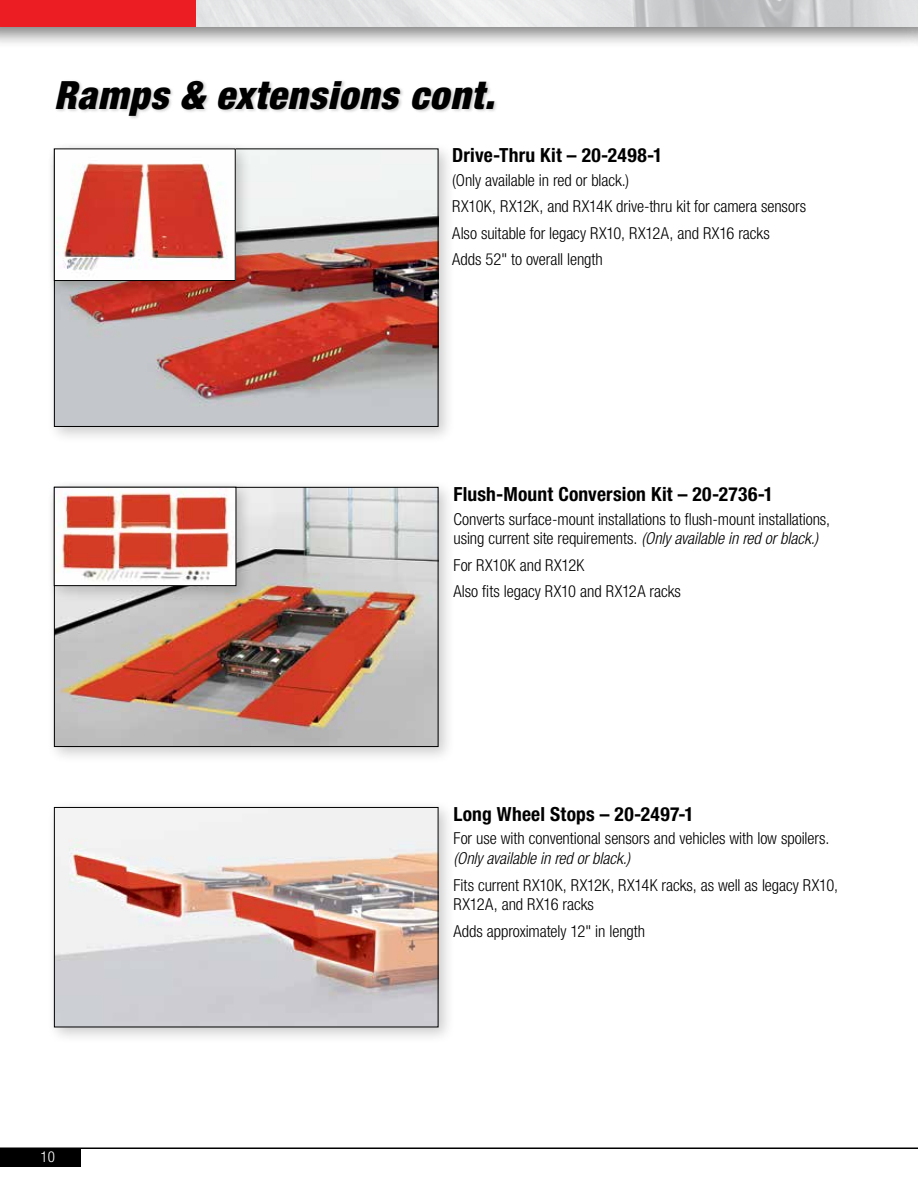
<style>
.page{position:relative;width:918px;height:1188px;background:#fff}
.page>*{position:absolute;margin:0;border:0;box-sizing:border-box;transform-origin:0 0}
.t1{font:italic 900 condensed 39px "Helvetica Neue LT Std";letter-spacing:.025em;color:#000}
.t2{font:700 condensed 19.5px "Helvetica Neue LT Std";letter-spacing:.01em;color:#000}
.t3{font:300 condensed 16.5px/26.5px "Helvetica Neue LT Std";letter-spacing:-.005em;color:#000}
.t4{font:italic 300 condensed 16.5px "Helvetica Neue LT Std";letter-spacing:-.005em;color:#000}
.t5{font:300 condensed 15px "Helvetica Neue LT Std";color:#fff}
.s1{font-style:italic}
</style>
<div class="page">
<div style="left:0;top:1148px;width:81px;height:19px;background:#000"></div>
<hr style="left:0;top:1148px;width:918px;height:1px;background:#000">
<div style="left:47px;top:800px;width:408px;height:244px;background:#000;opacity:.2"></div>
<img style="left:56px;top:809px;width:380px;height:216px">
<div style="left:54px;top:807px;width:384px;height:220px;border:1px solid #000"></div>
<div style="left:55px;top:79px;width:443px;height:41px;background:#000;opacity:.2"></div>
<div style="left:47px;top:141px;width:408px;height:303px;background:#000;opacity:.2"></div>
<img style="left:56px;top:150px;width:380px;height:275px">
<div style="left:47px;top:480px;width:408px;height:284px;background:#000;opacity:.2"></div>
<img style="left:56px;top:489px;width:380px;height:256px">
<div style="left:47px;top:480px;width:206px;height:123px;background:#000;opacity:.2"></div>
<img style="left:56px;top:489px;width:178px;height:95px">
<div style="left:54px;top:487px;width:182px;height:99px;border:1px solid #000"></div>
<div style="left:47px;top:141px;width:206px;height:157px;background:#000;opacity:.2"></div>
<img style="left:56px;top:150px;width:178px;height:129px">
<div style="left:54px;top:148px;width:182px;height:133px;border:1px solid #000"></div>
<div style="left:0;top:0;width:918px;height:49px;background:#000;opacity:.5"></div>
<img style="left:196px;top:0;width:721px;height:27px">
<div style="left:0;top:0;width:196px;height:27px;background:#ed1d24"></div>
<svg style="left:917px;top:0;width:1px;height:27px"></svg>
<h1 class="t1" style="left:54px;top:71px;width:442px">Ramps &amp; extensions cont.</h1>
<p class="t2" style="left:452px;top:144px;width:212px">Drive-Thru Kit – 20-2498-1</p>
<p class="t3" style="left:452px;top:166px;width:355px">(Only available in red or black.)<br>RX10K, RX12K, and RX14K drive-thru kit for camera sensors Also suitable for legacy RX10, RX12A, and RX16 racks<br>Adds 52" to overall length</p>
<p class="t2" style="left:453px;top:483px;width:321px">Flush-Mount Conversion Kit – 20-2736-1</p>
<p class="t3" style="left:453px;top:509px;width:378px;line-height:19.8px">Converts surface-mount installations to flush-mount installations, using current site requirements. <span class="s1">(Only available in red or black.)</span></p>
<p class="t3" style="left:453px;top:552px;width:229px">For RX10K and RX12K<br>Also fits legacy RX10 and RX12A racks</p>
<p class="t5" style="left:41px;top:1148px;width:16px">10</p>
<p class="t2" style="left:453px;top:802px;width:242px">Long Wheel Stops – 20-2497-1</p>
<p class="t3" style="left:453px;top:825px;width:377px">For use with conventional sensors and vehicles with low spoilers.</p>
<p class="t4" style="left:453px;top:849px;width:178px">(Only available in red or black.)</p>
<p class="t3" style="left:453px;top:875px;width:386px;line-height:19.8px">Fits current RX10K, RX12K, RX14K racks, as well as legacy RX10,<br>RX12A, and RX16 racks</p>
<p class="t3" style="left:453px;top:918px;width:193px">Adds approximately 12" in length</p>
</div>
